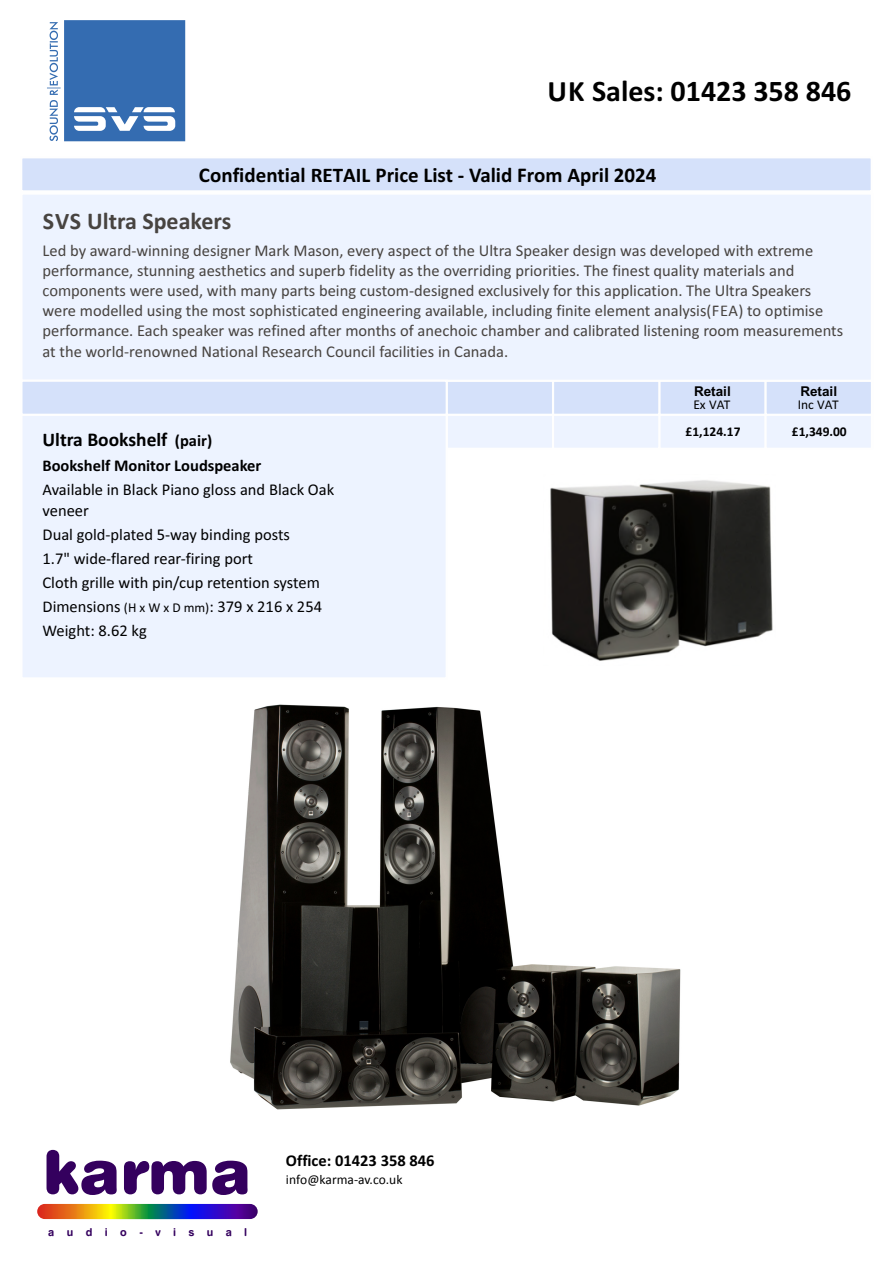
<style>
.page{position:relative;width:893px;height:1263px;background:#fff}
.page>*{position:absolute;margin:0;border:0;box-sizing:border-box;transform-origin:0 0}
.t1{font:60.3px "Swiss 721 BT Black Rounded";color:#34005e}
.t2{font:700 30px "Calibri";color:#000}
.t3{font:700 24px "Calibri";color:#474340}
.t4{font:700 21px "Calibri";color:#000}
.t5{font:700 19.5px "Calibri";color:#000}
.t6{font:16.5px/20.1px "Calibri";color:#474340}
.t7{font:16.5px/20.1px "Calibri";color:#000}
.t8{font:700 16.5px "Calibri";color:#000}
.t9{font:13.5px "Calibri";color:#000}
.t10{font:700 13.5px "Calibri";color:#000}
.t11{font:700 13.5px "Arial";color:#000}
.t12{font:10.95px "Swiss 721 BT Bold Rounded";letter-spacing:1.135em;color:#34005e}
.s1{font-style:inherit}
.s2{font-size:16.5px}
.s3{font-size:13.5px}
</style>
<div class="page">
<div style="left:658px;top:414px;width:109px;height:36px;background:#edf3ff;border:2px solid #fefefe"></div>
<div style="left:552px;top:414px;width:108px;height:36px;background:#edf3ff;border:2px solid #fefefe"></div>
<div style="left:446px;top:414px;width:108px;height:36px;background:#edf3ff;border:2px solid #fefefe"></div>
<div style="left:764px;top:414px;width:109px;height:36px;background:#edf3ff;border:2px solid #fefefe"></div>
<div style="left:658px;top:380px;width:109px;height:36px;background:#d5e1fa;border:2px solid #fefefe"></div>
<div style="left:552px;top:380px;width:108px;height:36px;background:#d5e1fa;border:2px solid #fefefe"></div>
<div style="left:446px;top:380px;width:108px;height:36px;background:#d5e1fa;border:2px solid #fefefe"></div>
<div style="left:764px;top:380px;width:109px;height:36px;background:#d5e1fa;border:2px solid #fefefe"></div>
<svg style="left:47px;top:20px;width:138px;height:121px"></svg>
<img style="left:550px;top:480px;width:223px;height:181px">
<div style="left:20px;top:193px;width:853px;height:189px;background:#edf3ff;border:2px solid #fefefe"></div>
<div style="left:20px;top:414px;width:428px;height:265px;background:#edf3ff;border:2px solid #fefefe"></div>
<div style="left:20px;top:380px;width:428px;height:36px;background:#d5e1fa;border:2px solid #fefefe"></div>
<div style="left:20px;top:156px;width:853px;height:36px;background:#d5e1fa;border:2px solid #fefefe"></div>
<svg style="left:37px;top:1204px;width:221px;height:15px;background:#756365"></svg>
<img style="left:230px;top:704px;width:451px;height:406px">
<h2 class="t2" style="left:547px;top:78px;width:305px"><span class="s1">UK</span> Sales: 01423 358 846</h2>
<p class="t4" style="left:199px;top:167px;width:459px">Confidential RETAIL Price List - Valid From April 2024</p>
<h3 class="t3" style="left:43px;top:211px;width:190px"><span class="s1">SVS</span> Ultra Speak<span class="s1">ers</span></h3>
<p class="t6" style="left:42px;top:242px;width:802px">Led by award-winning designer Mark Mason, every aspect of the Ultra Speaker design was developed with extreme performance, stunning aesthetics and superb fidelity as the overriding priorities. The finest quality materials and components were used, with many parts being custom-designed exclusively for this application. The Ultra Speakers were modelled using the most sophisticated engineering available, including finite element analysis(FEA) to optimise performance. Each speaker was refined after months of anechoic chamber and calibrated listening room measurements at the world-renowned National Research Council facilities in Canada.</p>
<p class="t5" style="left:43px;top:427px;width:171px">Ultr<span class="s1">a Book</span>shelf <span class="s2">(pair)</span></p>
<p class="t7" style="left:43px;top:479px;width:293px">Available in Black Piano gloss and Black Oak veneer</p>
<p class="t8" style="left:43px;top:459px;width:220px"><span class="s1">Book</span>shelf Monitor Loudspeak<span class="s1">er</span></p>
<p class="t7" style="left:43px;top:525px;width:249px">Dual gold-plated 5-way binding posts</p>
<p class="t7" style="left:43px;top:550px;width:212px">1.7" wide-flared rear-firing port</p>
<p class="t7" style="left:43px;top:596px;width:281px">Dimensions <span class="s3">(H x W x D mm)</span>: 379 x 216 x 254</p>
<p class="t7" style="left:43px;top:574px;width:279px">Cloth grille with pin/cup retention system</p>
<p class="t7" style="left:43px;top:620px;width:106px">Weight: 8.62 kg</p>
<h1 class="t1" style="left:43px;top:1148px;width:210px">karma</h1>
<p class="t12" style="left:48px;top:1228px;width:201px">audio-visual</p>
<p class="t8" style="left:286px;top:1154px;width:150px">Office: 01423 358 846</p>
<p class="t9" style="left:286px;top:1171px;width:118px">info@karma-av.co.uk</p>
<p class="t11" style="left:694px;top:386px;width:38px">Retail</p>
<p class="t9" style="left:693px;top:399px;width:39px">Ex VAT</p>
<p class="t11" style="left:800px;top:386px;width:38px">Retail</p>
<p class="t9" style="left:798px;top:399px;width:42px">Inc VAT</p>
<p class="t10" style="left:685px;top:422px;width:56px">£1,124.17</p>
<p class="t10" style="left:792px;top:422px;width:56px">£1,349.00</p>
</div>
